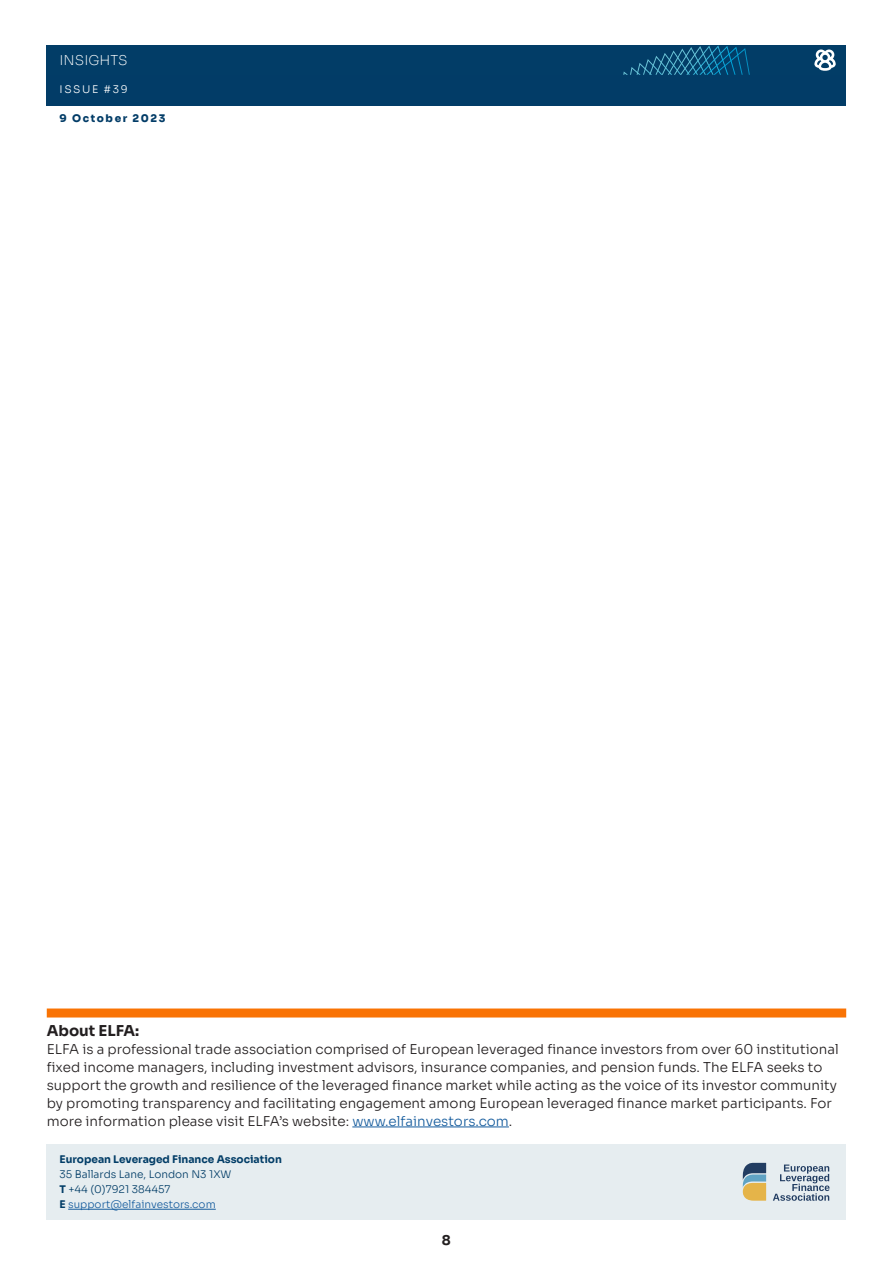
<style>
.page{position:relative;width:893px;height:1263px;background:#fff}
.page>*{position:absolute;margin:0;border:0;box-sizing:border-box;transform-origin:0 0}
._05_1_BODYTEXT_01_SoraLt_8_11pt_Black{font:700 15px "Sora";color:#231f20}
._05_1_BODYTEXT_01_SoraLt_8_11pt_Black-2{font:300 13.5px/18px "Sora";color:#231f20}
.t1{font:200 13.5px "Sora";color:#fff}
._05_1_BODYTEXT_01_SoraLt_8_11pt_Black-3{font:700 13.5px "Sora";color:#231f20}
.t2{font:300 10.5px "Sora";color:#023d67}
.t3{font:700 10.5px "Sora";color:#023d67}
.t4{font:300 10.5px "Sora";color:#175d9e}
.t5{font:800 10.5px "Sora";letter-spacing:.15em;color:#023c67}
.t6{font:300 10.5px "Sora";letter-spacing:.15em;color:#fff}
.s1{color:#175d9e}
.s2{font-weight:700}
.s3{font-weight:700;color:#023d67}
</style>
<div class="page">
<div style="left:47px;top:45px;width:799px;height:30px;background:#023d67"></div>
<svg style="left:623px;top:45px;width:127px;height:30px"></svg>
<div style="left:47px;top:75px;width:799px;height:30px;background:#023c67"></div>
<div style="left:47px;top:1144px;width:799px;height:75px;background:#e6edf0"></div>
<hr style="left:68px;top:1209px;width:148px;height:1px;background:#175d9e">
<hr style="left:352px;top:1126px;width:157px;height:1px;background:#175d9e">
<div style="left:47px;top:1008px;width:799px;height:9px;background:#f97304"></div>
<svg style="left:742px;top:1162px;width:24px;height:39px"></svg>
<svg style="left:773px;top:1164px;width:56px;height:37px"></svg>
<svg style="left:814px;top:50px;width:22px;height:21px"></svg>
<p class="t1" style="left:60px;top:49px;width:70px">INSIGHTS</p>
<p class="t6" style="left:60px;top:81px;width:70px">ISSUE #39</p>
<p class="t5" style="left:60px;top:109px;width:107px">9 October 2023</p>
<p class="_05_1_BODYTEXT_01_SoraLt_8_11pt_Black" style="left:47px;top:1018px;width:94px">About ELFA:</p>
<p class="_05_1_BODYTEXT_01_SoraLt_8_11pt_Black-2" style="left:47px;top:1038px;width:793px">ELFA is a professional trade association comprised of European leveraged finance investors from over 60 institutional fixed income managers, including investment advisors, insurance companies, and pension funds. The ELFA seeks to support the growth and resilience of the leveraged finance market while acting as the voice of its investor community by promoting transparency and facilitating engagement among European leveraged finance market participants. For more information please visit ELFA’s website: <span class="s1">www.elfainvestors.com</span>.</p>
<p class="t3" style="left:60px;top:1151px;width:224px">European Leveraged Finance Association</p>
<p class="t2" style="left:60px;top:1166px;width:173px">35 Ballards Lane, London N3 1XW</p>
<p class="t2" style="left:60px;top:1181px;width:112px"><span class="s2">T</span> +44 (0)7921 384457</p>
<p class="t4" style="left:60px;top:1196px;width:158px"><span class="s3">E</span> support@elfainvestors.com</p>
<p class="_05_1_BODYTEXT_01_SoraLt_8_11pt_Black-3" style="left:442px;top:1228px;width:11px">8</p>
</div>
